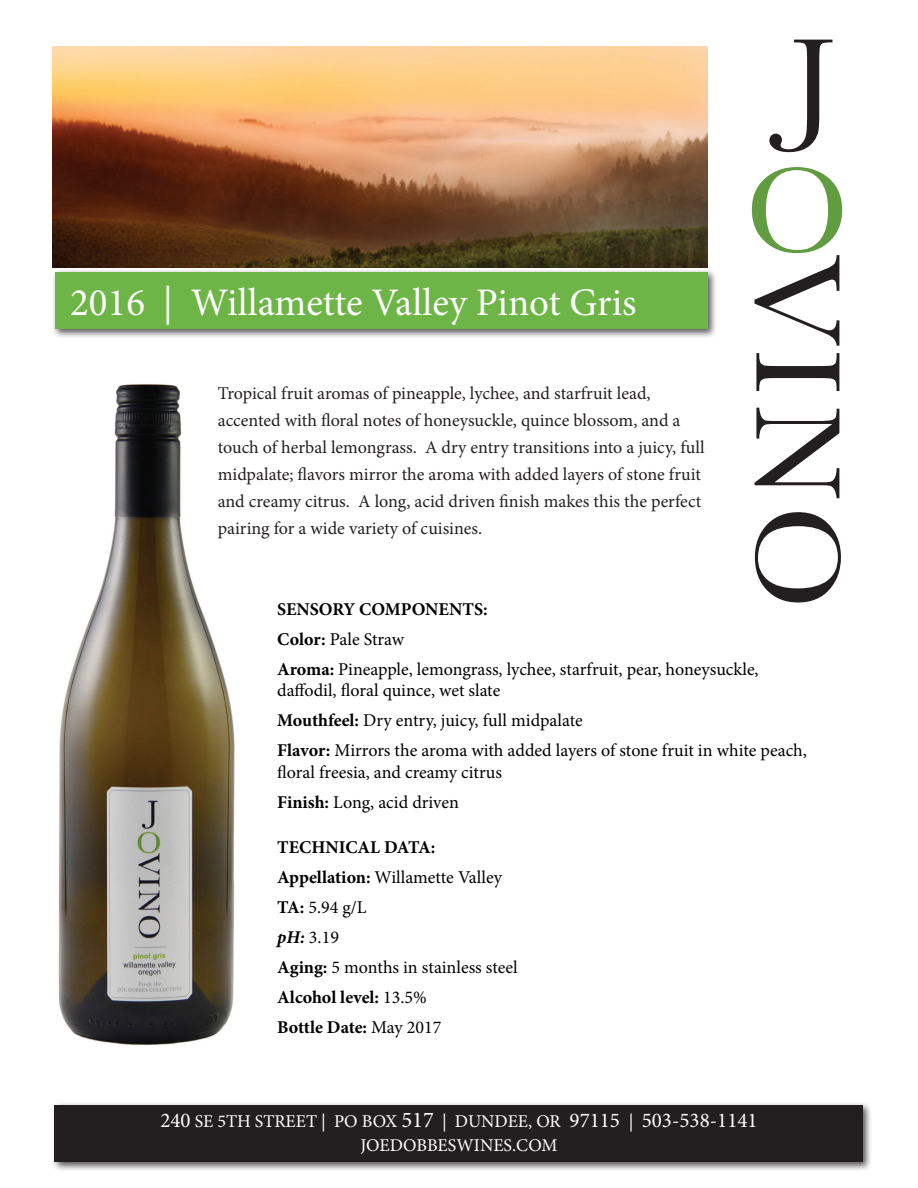
<style>
.page{position:relative;width:918px;height:1188px;background:#fff}
.page>*{position:absolute;margin:0;border:0;box-sizing:border-box;transform-origin:0 0}
.t1{font:39px "Minion Pro";color:#fff}
.t2{font:18px/30px "Minion Pro";color:#000}
.t3{font:18px/27px "Minion Pro";color:#231f20}
.t4{font:18px/24px "Minion Pro";color:#fff;text-align:center}
.s1{font-weight:700}
.s2{font-weight:700;font-style:italic}
.s3{font-size:21px}
.s4{font-size:22.5px}
</style>
<div class="page">
<img style="left:58px;top:384px;width:177px;height:661px">
<div style="left:51px;top:269px;width:666px;height:70px;background:#231f20;opacity:.75"></div>
<div style="left:55px;top:272px;width:653px;height:57px;background:#6eb547"></div>
<img style="left:52px;top:46px;width:656px;height:222px">
<svg style="left:756px;top:353px;width:83px;height:38px"></svg>
<svg style="left:755px;top:408px;width:84px;height:90px"></svg>
<svg style="left:755px;top:512px;width:86px;height:90px"></svg>
<svg style="left:769px;top:40px;width:64px;height:112px"></svg>
<svg style="left:752px;top:167px;width:90px;height:179px"></svg>
<div style="left:51px;top:1102px;width:822px;height:70px;background:#231f20;opacity:.75"></div>
<div style="left:55px;top:1106px;width:808px;height:56px;background:#231f20"></div>
<h1 class="t1" style="left:70px;top:277px;width:568px">2016 | Willamette Valley Pinot Gris</h1>
<p class="t3" style="left:218px;top:380px;width:488px">Tropical fruit aromas of pineapple, lychee, and starfruit lead, accented with floral notes of honeysuckle, quince blossom, and a touch of herbal lemongrass. A dry entry transitions into a juicy, full midpalate; flavors mirror the aroma with added layers of stone fruit and creamy citrus. A long, acid driven finish makes this the perfect pairing for a wide variety of cuisines.</p>
<p class="t2" style="left:277px;top:594px;width:483px"><span class="s1">SENSORY COMPONENTS:<br>Color:</span> Pale Straw<br><span class="s1">Aroma:</span> Pineapple, lemongrass, lychee, starfruit, pear, honeysuckle,</p>
<p class="t2" style="left:277px;top:676px;width:531px">daffodil, floral quince, wet slate<br><span class="s1">Mouthfeel:</span> Dry entry, juicy, full midpalate<br><span class="s1">Flavor:</span> Mirrors the aroma with added layers of stone fruit in white peach,</p>
<p class="t2" style="left:277px;top:757px;width:226px">floral freesia, and creamy citrus<br><span class="s1">Finish:</span> Long, acid driven</p>
<p class="t2" style="left:277px;top:832px;width:242px"><span class="s1">TECHNICAL DATA:<br>Appellation:</span> Willamette Valley<br><span class="s1">TA:</span> 5.94 g/L<br><span class="s2">pH:</span> 3.19<br><span class="s1">Aging:</span> 5 months in stainless steel<br><span class="s1">Alcohol level:</span> 13.5%<br><span class="s1">Bottle Date:</span> May 2017</p>
<p class="t4" style="left:160px;top:1109px;width:599px"><span class="s3">240</span> SE 5TH STREET | PO BOX <span class="s4">517</span> | DUNDEE, OR <span class="s3">97115</span> | <span class="s3">503-538-1141<br></span>JOEDOBBESWINES.COM</p>
</div>
